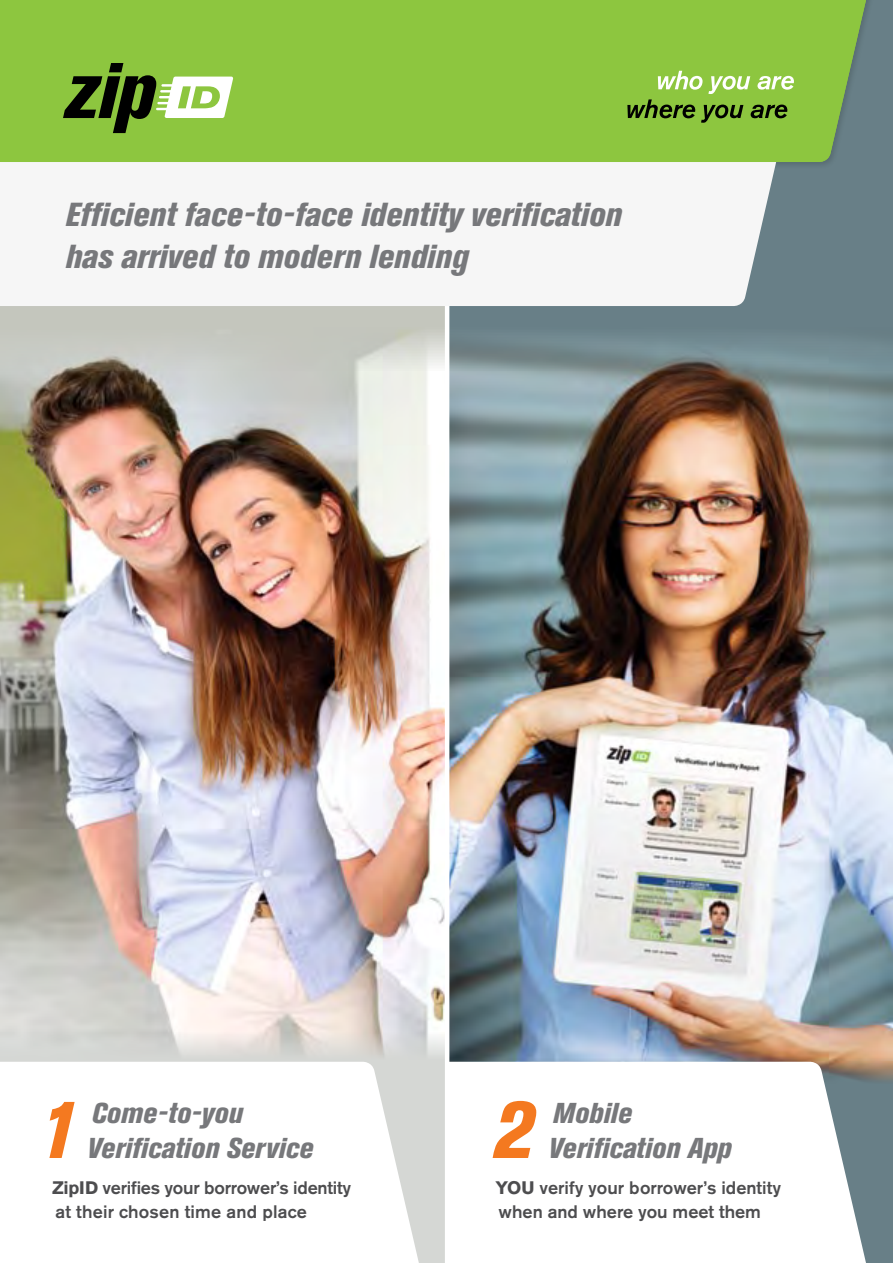
<style>
.page{position:relative;width:893px;height:1263px;background:#fff}
.page>*{position:absolute;margin:0;border:0;box-sizing:border-box;transform-origin:0 0}
.t1{font:italic 800 condensed 79.35px "Akzidenz Grotesk BE";color:#f47920}
.t2{font:italic 800 condensed 33px/42px "Akzidenz Grotesk BE";color:#77787b}
.t3{font:italic 800 condensed 28.5px/34.5px "Akzidenz Grotesk BE";color:#77787b}
.t4{font:500 18px/24px "Akzidenz Grotesk BE";color:#4d4d4f}
.s1{font-weight:700}
</style>
<div class="page">
<img style="left:449px;top:370px;width:444px;height:689px">
<svg style="left:449px;top:0;width:444px;height:370px;background:#6c838a"></svg>
<svg style="left:449px;top:1059px;width:444px;height:204px;background:#768589"></svg>
<img style="left:0;top:370px;width:445px;height:662px">
<svg style="left:0;top:306px;width:445px;height:64px;background:#c6c8c0"></svg>
<svg style="left:0;top:1032px;width:445px;height:231px;background:#d8d8d5"></svg>
<svg style="left:0;top:162px;width:816px;height:144px;fill:#f6f6f6"></svg>
<div style="left:0;top:0;width:869px;height:162px;background:#8dc63f"></div>
<svg style="left:627px;top:71px;width:167px;height:52px;background:#87b34b"></svg>
<svg style="left:63px;top:63px;width:170px;height:70px"></svg>
<svg style="left:449px;top:1062px;width:420px;height:201px"></svg>
<svg style="left:0;top:1062px;width:422px;height:201px"></svg>
<h2 class="t2" style="left:65px;top:195px;width:558px">Efficient face-to-face identity verification has arrived to modern lending</h2>
<h1 class="t1" style="left:34px;top:1087px;width:43px">1</h1>
<h3 class="t3" style="left:87px;top:1097px;width:228px">Come-to-you<br>Verification Service</h3>
<p class="t4" style="left:52px;top:1175px;width:300px"><span class="s1">ZipID</span> verifies your borrower’s identity at their chosen time and place</p>
<h1 class="t1" style="left:491px;top:1087px;width:43px">2</h1>
<h3 class="t3" style="left:548px;top:1097px;width:185px">Mobile<br>Verification App</h3>
<p class="t4" style="left:496px;top:1175px;width:287px"><span class="s1">YOU</span> verify your borrower’s identity when and where you meet them</p>
</div>
